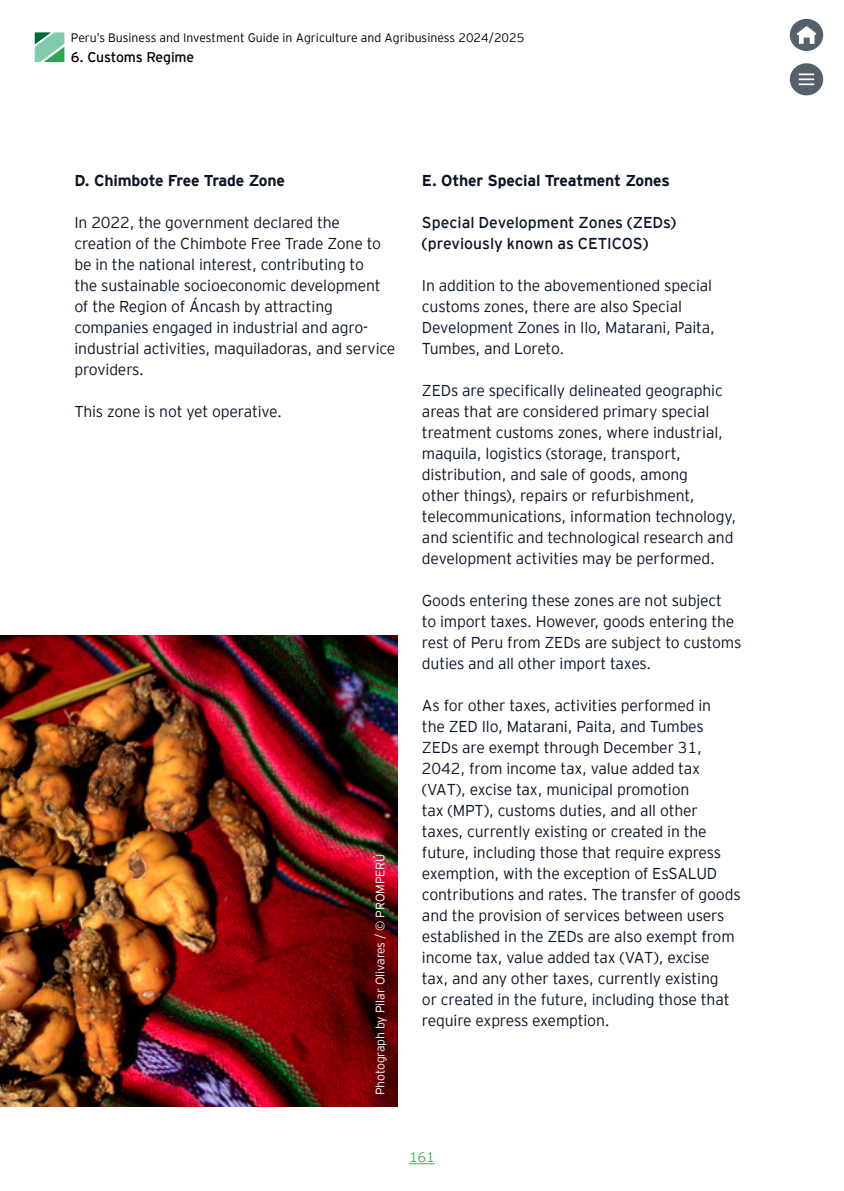
<style>
.page{position:relative;width:844px;height:1191px;background:#fff}
.page>*{position:absolute;margin:0;border:0;box-sizing:border-box;transform-origin:0 0}
.t1{font:300 15.75px/21px "EY Interstate";letter-spacing:-.01em;color:#0a1627}
.t2{font:15.75px/21px "EY Interstate";letter-spacing:-.005em;color:#0a1627}
.t3{font:700 15.75px "EY Interstate";letter-spacing:-.01em;color:#0a1627}
.t4{font:14px "EY Interstate";letter-spacing:-.01em;color:#000}
.t5{font:300 14px "EY Interstate";color:#29b566}
.t6{font:300 12.25px "EY Interstate";color:#000}
.t7{font:300 12.25px "EY Interstate";letter-spacing:-.01em;color:#fff}
</style>
<div class="page">
<img style="left:0;top:635px;width:397px;height:471px">
<svg style="left:409px;top:1163px;width:25px;height:1px"></svg>
<svg style="left:35px;top:32px;width:29px;height:30px"></svg>
<div style="left:789px;top:63px;width:34px;height:32px;background:#54606b;border-radius:50%"></div>
<svg style="left:798px;top:73px;width:16px;height:12px"></svg>
<div style="left:789px;top:19px;width:34px;height:32px;background:#54606b;border-radius:50%"></div>
<svg style="left:796px;top:26px;width:20px;height:18px"></svg>
<p class="t6" style="left:71px;top:29px;width:455px">Peru’s Business and Investment Guide in Agriculture and Agribusiness 2024/2025</p>
<p class="t4" style="left:71px;top:47px;width:125px">6. Customs Regime</p>
<p class="t3" style="left:74px;top:169px;width:212px">D. Chimbote Free Trade Zone</p>
<p class="t1" style="left:74px;top:211px;width:322px">In 2022, the government declared the creation of the Chimbote Free Trade Zone to be in the national interest, contributing to<br>the sustainable socioeconomic development of the Region of Áncash by attracting companies engaged in industrial and agro&shy;industrial activities, maquiladoras, and service providers.</p>
<p class="t1" style="left:74px;top:400px;width:209px">This zone is not yet operative.</p>
<p class="t7" style="left:371px;top:1095px;width:243px;rotate:-90deg">Photograph by Pilar Olivares / © PROMPERÚ</p>
<p class="t3" style="left:422px;top:169px;width:249px">E. Other Special Treatment Zones</p>
<p class="t2" style="left:422px;top:211px;width:255px">Special Development Zones (ZEDs) (previously known as CETICOS)</p>
<p class="t1" style="left:422px;top:274px;width:294px">In addition to the abovementioned special customs zones, there are also Special Development Zones in Ilo, Matarani, Paita, Tumbes, and Loreto.</p>
<p class="t1" style="left:422px;top:379px;width:316px">ZEDs are specifically delineated geographic areas that are considered primary special treatment customs zones, where industrial, maquila, logistics (storage, transport, distribution, and sale of goods, among<br>other things), repairs or refurbishment, telecommunications, information technology, and scientific and technological research and development activities may be performed.</p>
<p class="t1" style="left:422px;top:589px;width:321px">Goods entering these zones are not subject<br>to import taxes. However, goods entering the rest of Peru from ZEDs are subject to customs duties and all other import taxes.</p>
<p class="t1" style="left:422px;top:694px;width:320px">As for other taxes, activities performed in<br>the ZED Ilo, Matarani, Paita, and Tumbes ZEDs are exempt through December 31, 2042, from income tax, value added tax (VAT), excise tax, municipal promotion<br>tax (MPT), customs duties, and all other taxes, currently existing or created in the future, including those that require express exemption, with the exception of EsSALUD contributions and rates. The transfer of goods and the provision of services between users established in the ZEDs are also exempt from income tax, value added tax (VAT), excise<br>tax, and any other taxes, currently existing<br>or created in the future, including those that require express exemption.</p>
<p class="t5" style="left:409px;top:1147px;width:27px">161</p>
</div>
